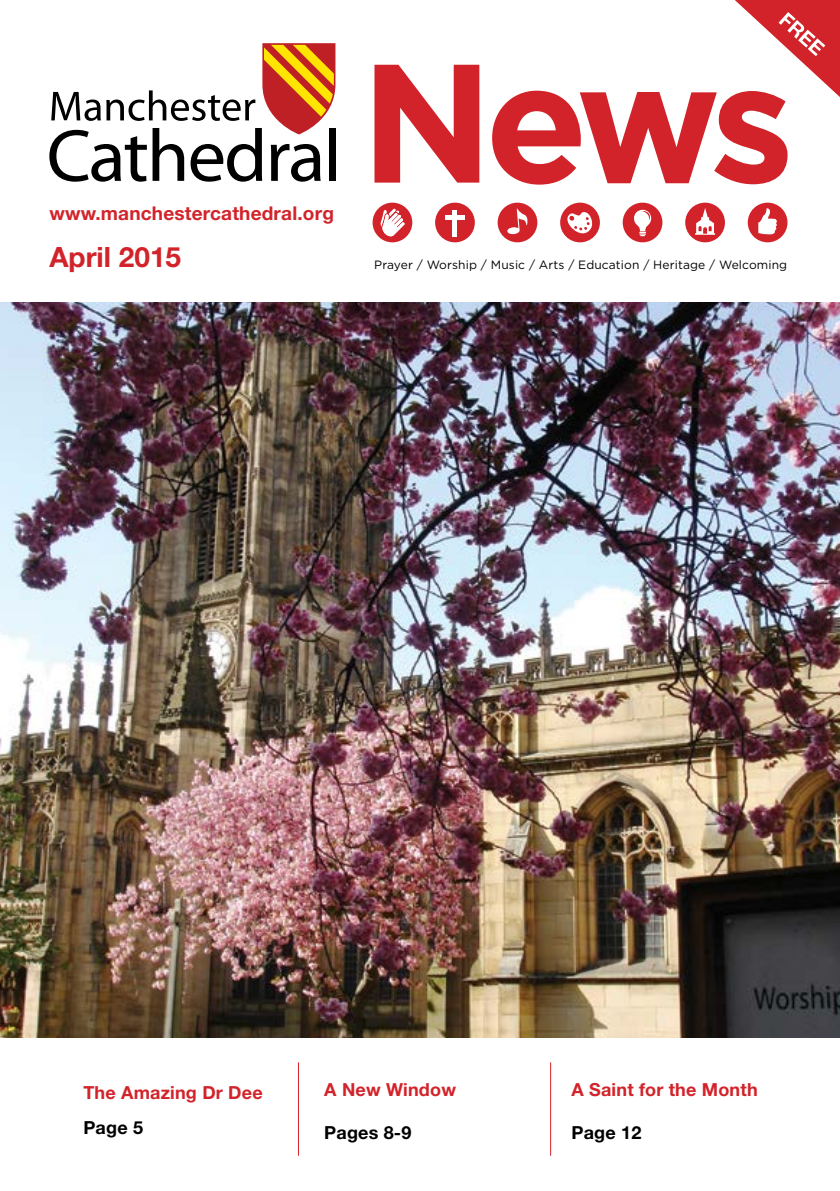
<style>
.page{position:relative;width:840px;height:1191px;background:#fff}
.page>*{position:absolute;margin:0;border:0;box-sizing:border-box;transform-origin:0 0}
.t1{font:700 168.4px "Gotham";color:#d2232a}
.t2{font:700 28px "Helvetica Neue LT Std";color:#d2232a}
.t3{font:700 19px "Helvetica Neue LT Std";letter-spacing:.01em;color:#d2232a}
.t4{font:700 18px "Helvetica Neue LT Std";letter-spacing:.01em;color:#d2232a}
.t5{font:700 18px "Helvetica Neue LT Std";letter-spacing:.01em;color:#000}
.t6{font:12px "Gotham";letter-spacing:.01em;color:#000}
</style>
<div class="page">
<img style="left:0;top:302px;width:839px;height:735px">
<svg style="left:735px;top:0;width:104px;height:96px"></svg>
<div style="left:372px;top:203px;width:40px;height:39px;background:#d2232a;border-radius:50%"></div>
<svg style="left:380px;top:208px;width:24px;height:29px"></svg>
<div style="left:435px;top:203px;width:39px;height:39px;background:#d2232a;border-radius:50%"></div>
<div style="left:452px;top:209px;width:5px;height:27px;background:#fff"></div>
<div style="left:445px;top:215px;width:19px;height:5px;background:#fff"></div>
<div style="left:497px;top:203px;width:40px;height:39px;background:#d2232a;border-radius:50%"></div>
<svg style="left:507px;top:208px;width:21px;height:26px"></svg>
<div style="left:560px;top:203px;width:39px;height:39px;background:#d2232a;border-radius:50%"></div>
<svg style="left:560px;top:212px;width:33px;height:31px"></svg>
<div style="left:622px;top:203px;width:40px;height:39px;background:#d2232a;border-radius:50%"></div>
<svg style="left:634px;top:210px;width:16px;height:26px"></svg>
<div style="left:684px;top:203px;width:40px;height:39px;background:#d2232a;border-radius:50%"></div>
<svg style="left:695px;top:208px;width:19px;height:27px"></svg>
<div style="left:747px;top:203px;width:40px;height:39px;background:#d2232a;border-radius:50%"></div>
<svg style="left:758px;top:208px;width:18px;height:27px"></svg>
<svg style="left:49px;top:43px;width:286px;height:139px"></svg>
<div style="left:329px;top:128px;width:6px;height:53px;background:#000"></div>
<hr style="left:550px;top:1062px;width:1px;height:93px;background:#d2232a">
<hr style="left:298px;top:1062px;width:1px;height:93px;background:#d2232a">
<h3 class="t3" style="left:49px;top:202px;width:286px">www.manchestercathedral.org</h3>
<h2 class="t2" style="left:49px;top:240px;width:133px">April 2015</h2>
<h1 class="t1" style="left:360px;top:26px;width:435px">News</h1>
<p class="t6" style="left:374px;top:258px;width:414px">Prayer / Worship / Music / Arts / Education / Heritage / Welcoming</p>
<h3 class="t4" style="left:83px;top:1081px;width:181px">The Amazing Dr Dee</h3>
<h3 class="t5" style="left:83px;top:1116px;width:61px">Page 5</h3>
<h3 class="t4" style="left:324px;top:1078px;width:133px">A New Window</h3>
<h3 class="t5" style="left:324px;top:1121px;width:89px">Pages 8-9</h3>
<h3 class="t4" style="left:571px;top:1078px;width:187px">A Saint for the Month</h3>
<h3 class="t5" style="left:571px;top:1121px;width:71px">Page 12</h3>
</div>
